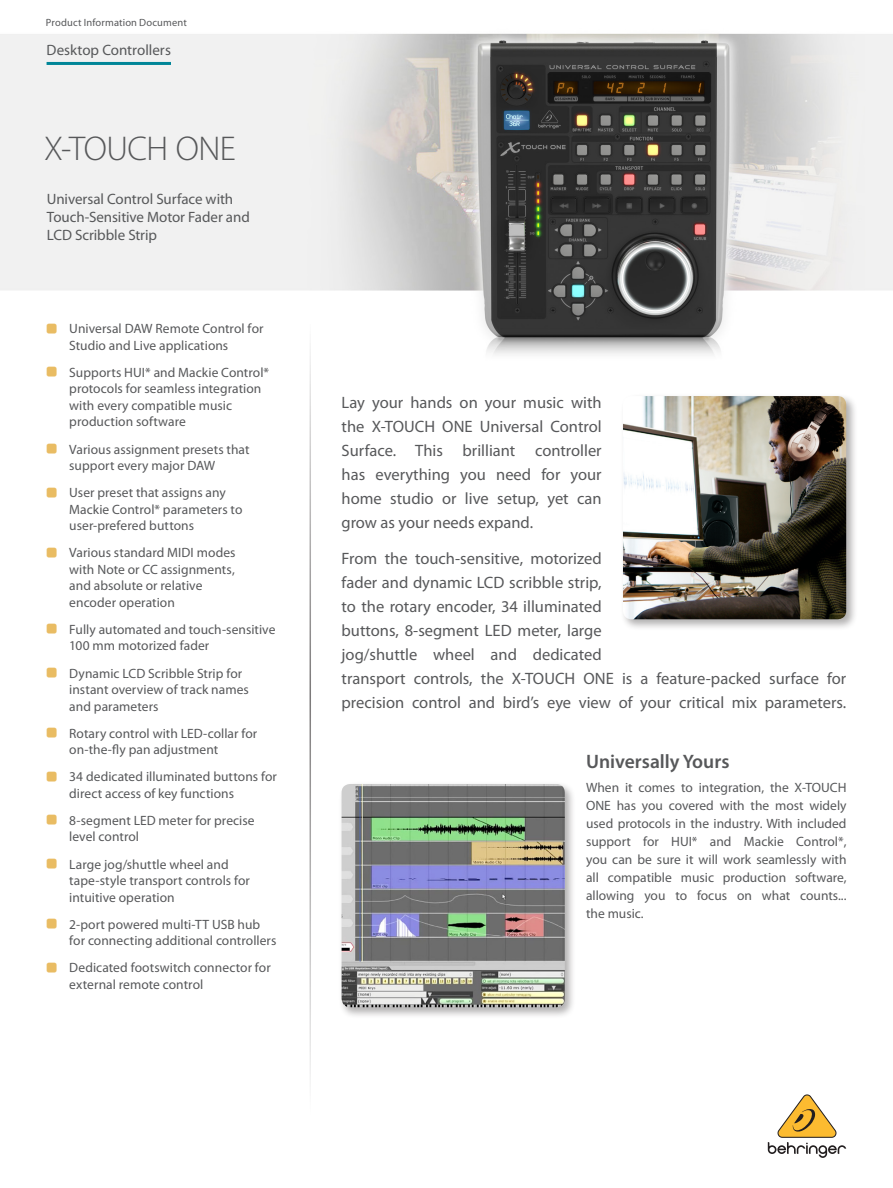
<style>
.page{position:relative;width:893px;height:1188px;background:#fff}
.page>*{position:absolute;margin:0;border:0;box-sizing:border-box;transform-origin:0 0}
._03_Description_Name{font:300 34.5px "Myriad Pro";letter-spacing:-.015em;color:#57585a}
._09_Body_Header_1{font:600 19.5px "Myriad Pro";color:#57585a}
._08_Standard_First_T{font:16.5px/24px "Myriad Pro";color:#57585a;text-align:justify}
._04_Product_Subhead{font:15px/18px "Myriad Pro";letter-spacing:-.005em;color:#57585a}
._01_Item_Group{font:15px "Myriad Pro";color:#57585a}
._05_Product_Features{font:13.5px/16.5px "Myriad Pro";letter-spacing:.005em;color:#57585a}
._08_Standard_Text{font:13.5px/18px "Myriad Pro";color:#57585a;text-align:justify}
.t1{font:10.5px "Myriad Pro";letter-spacing:.015em;color:#57585a}
.s1{font-family:"SQF Cust Glyph Set 1 V1";font-size:20.25px;color:#e9bc63}
</style>
<div class="page">
<img style="left:0;top:33px;width:893px;height:1118px">
<hr style="left:309px;top:324px;width:2px;height:797px;background:#231f20">
<svg style="left:768px;top:1094px;width:78px;height:64px"></svg>
<hr style="left:47px;top:62px;width:124px;height:3px;background:#008698">
<div style="left:620px;top:393px;width:237px;height:238px;background:#231f20;opacity:.35"></div>
<img style="left:623px;top:396px;width:223px;height:223px">
<div style="left:338px;top:781px;width:238px;height:237px;background:#231f20;opacity:.35"></div>
<img style="left:342px;top:784px;width:223px;height:223px">
<p class="t1" style="left:46px;top:16px;width:142px">Product Information Document</p>
<p class="_01_Item_Group" style="left:47px;top:40px;width:126px">Desktop Controllers</p>
<p class="_03_Description_Name" style="left:44px;top:130px;width:194px">X-TOUCH ONE</p>
<p class="_04_Product_Subhead" style="left:47px;top:190px;width:204px">Universal Control Surface with<br>Touch-Sensitive Motor Fader and<br>LCD Scribble Strip</p>
<p class="_05_Product_Features" style="left:69px;top:320px;width:196px;text-indent:-22px"><span class="s1">#</span> Universal DAW Remote Control for<br>Studio and Live applications</p>
<p class="_05_Product_Features" style="left:69px;top:364px;width:201px;text-indent:-22px"><span class="s1">#</span> Supports HUI* and Mackie Control* protocols for seamless integration with every compatible music production software</p>
<p class="_05_Product_Features" style="left:69px;top:441px;width:182px;text-indent:-22px"><span class="s1">#</span> Various assignment presets that support every major DAW</p>
<p class="_05_Product_Features" style="left:69px;top:484px;width:175px;text-indent:-22px"><span class="s1">#</span> User preset that assigns any<br>Mackie Control* parameters to user-prefered buttons</p>
<p class="_05_Product_Features" style="left:69px;top:544px;width:168px;text-indent:-22px"><span class="s1">#</span> Various standard MIDI modes with Note or CC assignments, and absolute or relative encoder operation</p>
<p class="_05_Product_Features" style="left:69px;top:621px;width:208px;text-indent:-22px"><span class="s1">#</span> Fully automated and touch-sensitive<br>100 mm motorized fader</p>
<p class="_05_Product_Features" style="left:69px;top:665px;width:181px;text-indent:-22px"><span class="s1">#</span> Dynamic LCD Scribble Strip for instant overview of track names and parameters</p>
<p class="_05_Product_Features" style="left:69px;top:725px;width:190px;text-indent:-22px"><span class="s1">#</span> Rotary control with LED-collar for on-the-fly pan adjustment</p>
<p class="_05_Product_Features" style="left:69px;top:768px;width:209px;text-indent:-22px"><span class="s1">#</span> 34 dedicated illuminated buttons for direct access of key functions</p>
<p class="_05_Product_Features" style="left:69px;top:812px;width:187px;text-indent:-22px"><span class="s1">#</span> 8-segment LED meter for precise level control</p>
<p class="_05_Product_Features" style="left:69px;top:856px;width:182px;text-indent:-22px"><span class="s1">#</span> Large jog/shuttle wheel and tape-style transport controls for intuitive operation</p>
<p class="_05_Product_Features" style="left:69px;top:916px;width:209px;text-indent:-22px"><span class="s1">#</span> 2-port powered multi-TT USB hub for connecting additional controllers</p>
<p class="_05_Product_Features" style="left:69px;top:959px;width:203px;text-indent:-22px"><span class="s1">#</span> Dedicated footswitch connector for external remote control</p>
<p class="_08_Standard_First_T" style="left:342px;top:390px;width:262px">Lay your hands on your music with the X-TOUCH ONE Universal Control Surface. This brilliant controller has everything you need for your home studio or live setup, yet can grow as your needs expand.</p>
<p class="_08_Standard_First_T" style="left:342px;top:546px;width:506px;text-align:left">From the touch-sensitive, motorized<br>fader and dynamic LCD scribble strip,<br>to the rotary encoder, 34 illuminated<br>buttons, 8-segment LED meter, large<br>jog/shuttle wheel and dedicated<br>transport controls, the X-TOUCH ONE is a feature-packed surface for precision control and bird’s eye view of your critical mix parameters.</p>
<p class="_09_Body_Header_1" style="left:586px;top:749px;width:145px">Universally Yours</p>
<p class="_08_Standard_Text" style="left:586px;top:778px;width:262px">When it comes to integration, the X-TOUCH ONE has you covered with the most widely used protocols in the industry. With included support for HUI* and Mackie Control*, you can be sure it will work seamlessly with all compatible music production software, allowing you to focus on what counts... the music.</p>
</div>
